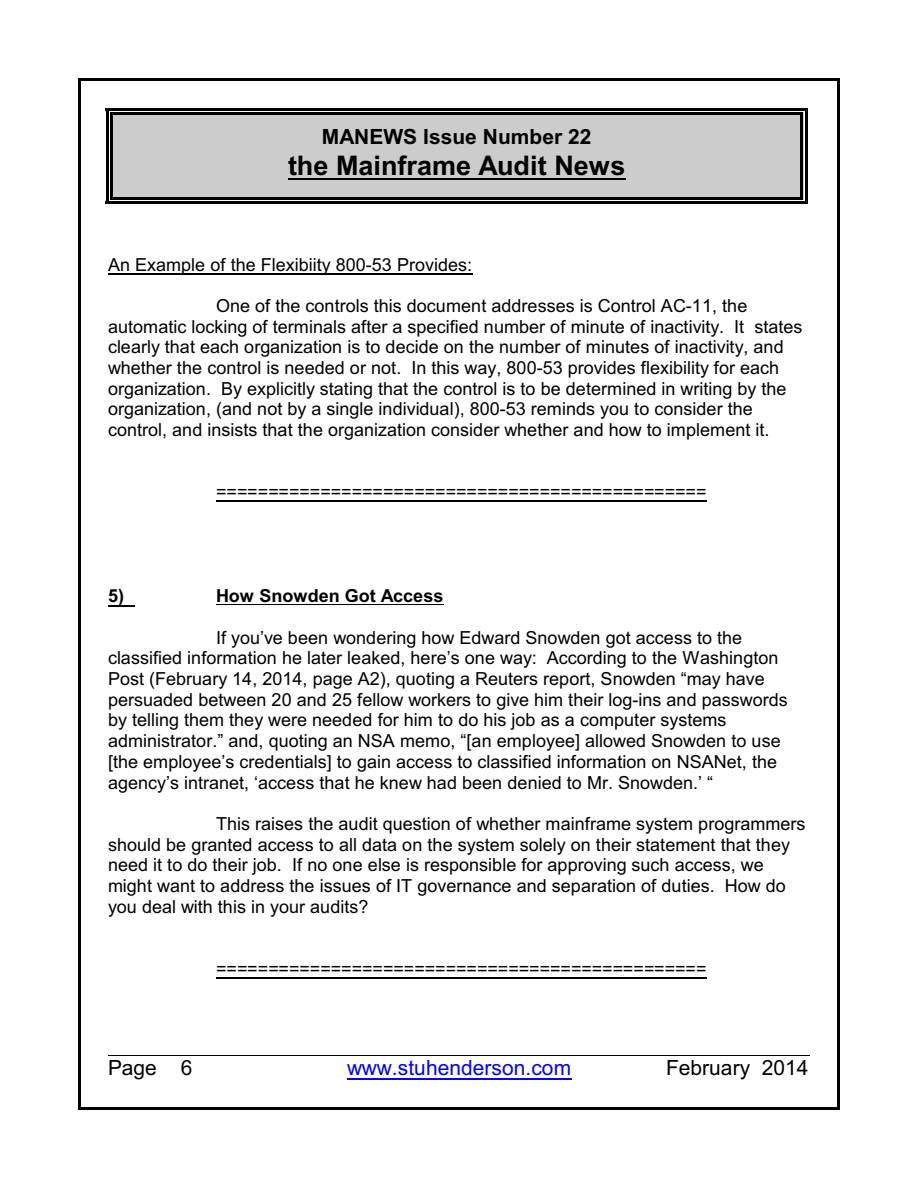
<style>
.page{position:relative;width:918px;height:1188px;background:#fff}
.page>*{position:absolute;margin:0;border:0;box-sizing:border-box;transform-origin:0 0}
.t1{font:700 27px "Arial";color:#000}
.t2{font:21px "Arial";color:#00f}
.t3{font:700 21px "Arial";color:#000}
.t4{font:21px "Arial";color:#000}
.t5{font:18px/20.7px "Arial";color:#000}
.t6{font:700 18px "Arial";color:#000}
</style>
<div class="page">
<hr style="left:78px;top:78px;width:3px;height:1032px;background:#000">
<hr style="left:837px;top:78px;width:3px;height:1032px;background:#000">
<hr style="left:78px;top:78px;width:762px;height:3px;background:#000">
<hr style="left:78px;top:1107px;width:762px;height:3px;background:#000">
<div style="left:110px;top:112px;width:693px;height:87px;background:#ccc"></div>
<hr style="left:288px;top:178px;width:338px;height:2px;background:#000">
<hr style="left:110px;top:112px;width:3px;height:87px;background:#000">
<hr style="left:800px;top:112px;width:3px;height:87px;background:#000">
<hr style="left:110px;top:112px;width:693px;height:3px;background:#000">
<hr style="left:110px;top:197px;width:693px;height:2px;background:#000">
<hr style="left:106px;top:108px;width:2px;height:96px;background:#000">
<hr style="left:805px;top:108px;width:2px;height:96px;background:#000">
<hr style="left:106px;top:108px;width:701px;height:3px;background:#000">
<hr style="left:106px;top:201px;width:701px;height:3px;background:#000">
<hr style="left:108px;top:273px;width:364px;height:1px;background:#000">
<hr style="left:216px;top:501px;width:491px;height:1px;background:#000">
<svg style="left:108px;top:605px;width:26px;height:1px"></svg>
<hr style="left:216px;top:605px;width:228px;height:1px;background:#000">
<hr style="left:216px;top:978px;width:491px;height:1px;background:#000">
<hr style="left:347px;top:1078px;width:224px;height:1px;background:#00f">
<hr style="left:108px;top:1055px;width:702px;height:1px;background:#000">
<p class="t3" style="left:322px;top:129px;width:271px">MANEWS Issue Number 22</p>
<h1 class="t1" style="left:288px;top:155px;width:339px">the Mainframe Audit News</h1>
<p class="t5" style="left:108px;top:256px;width:366px">An Example of the Flexibiity 800-53 Provides:</p>
<p class="t5" style="left:108px;top:297px;width:696px;text-indent:108px">One of the controls this document addresses is Control AC-11, the automatic locking of terminals after a specified number of minute of inactivity. It states clearly that each organization is to decide on the number of minutes of inactivity, and whether the control is needed or not. In this way, 800-53 provides flexibility for each organization. By explicitly stating that the control is to be determined in writing by the organization, (and not by a single individual), 800-53 reminds you to consider the control, and insists that the organization consider whether and how to implement it.</p>
<p class="t5" style="left:216px;top:483px;width:492px">===============================================</p>
<p class="t6" style="left:108px;top:589px;width:18px">5)</p>
<p class="t6" style="left:216px;top:589px;width:229px">How Snowden Got Access</p>
<p class="t5" style="left:108px;top:629px;width:681px;text-indent:108px">If you’ve been wondering how Edward Snowden got access to the classified information he later leaked, here’s one way: According to the Washington Post (February 14, 2014, page A2), quoting a Reuters report, Snowden “may have persuaded between 20 and 25 fellow workers to give him their log-ins and passwords by telling them they were needed for him to do his job as a computer systems administrator.” and, quoting an NSA memo, “[an employee] allowed Snowden to use [the employee’s credentials] to gain access to classified information on NSANet, the agency’s intranet, ‘access that he knew had been denied to Mr. Snowden.’ “</p>
<p class="t5" style="left:108px;top:815px;width:699px;text-indent:108px">This raises the audit question of whether mainframe system programmers should be granted access to all data on the system solely on their statement that they need it to do their job. If no one else is responsible for approving such access, we might want to address the issues of IT governance and separation of duties. How do you deal with this in your audits?</p>
<p class="t5" style="left:216px;top:960px;width:492px">===============================================</p>
<p class="t4" style="left:108px;top:1060px;width:86px">Page 6</p>
<p class="t2" style="left:347px;top:1060px;width:226px">www.stuhenderson.com</p>
<p class="t4" style="left:666px;top:1060px;width:144px">February 2014</p>
</div>
